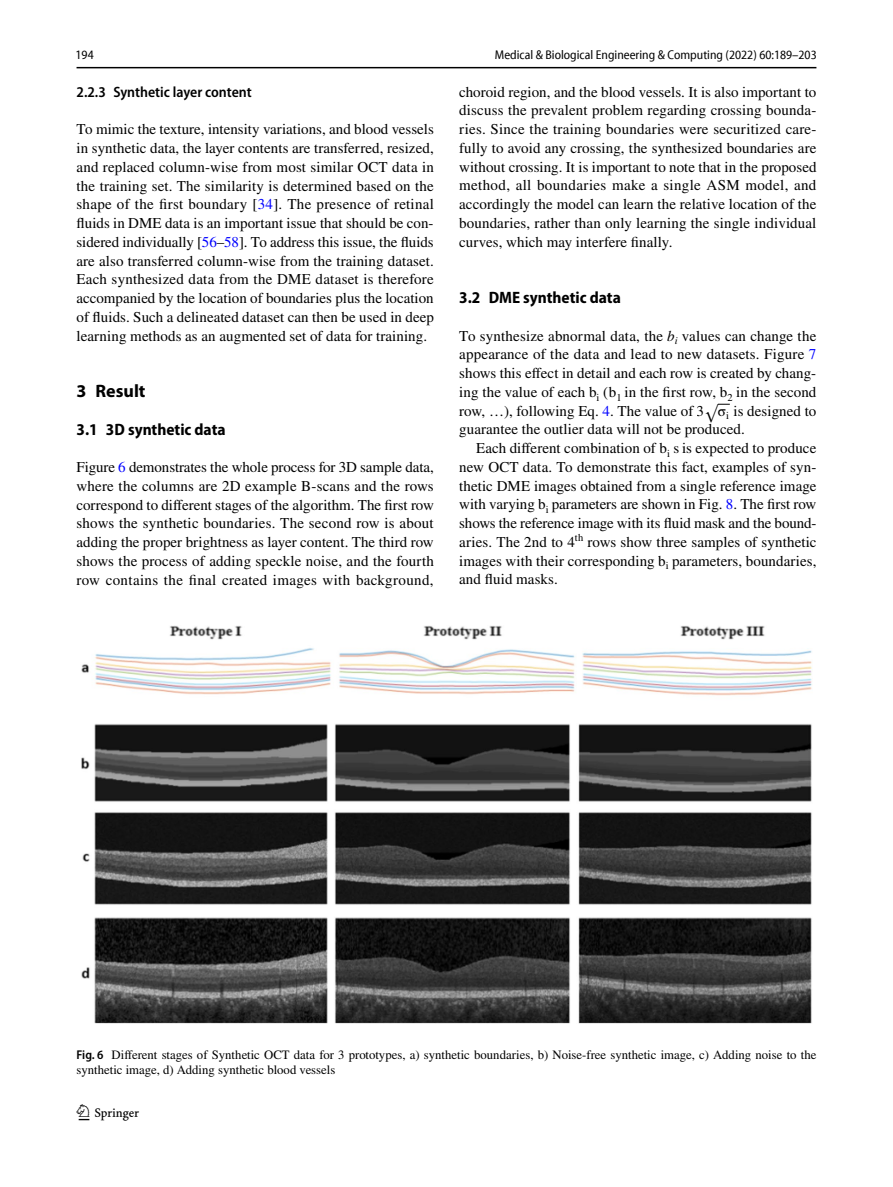
<style>
.page{position:relative;width:893px;height:1187px;background:#fff}
.page>*{position:absolute;margin:0;border:0;box-sizing:border-box;transform-origin:0 0}
.t1{font:22.5px "Springnew Regular 2";color:#000}
.t2{font:700 18px "Myriad Pro";color:#000}
.t3{font:700 semi-condensed 16.5px "Myriad Pro";color:#000}
.t4{font:15px/18.8px "STIX";letter-spacing:.005em;color:#000;text-align:justify}
.t5{font:600 semi-condensed 15px "Myriad Pro";color:#000}
.t6{font:15px "STIX Math Extensions Regular 4";color:#000}
.t7{font:12.75px/15px "STIX";color:#000}
.t8{font:semi-condensed 12.75px "Myriad Pro Unic";color:#000}
.s1{color:#00f}
.s2{font-style:italic}
.s3{font-family:"STIX General Italic 14"}
.s4{font-family:"STIX General Regular 13"}
.s5{font-family:"STIX General Regular 14"}
.s6{font-family:"STIX General Regular 15"}
.s7{font-family:"STIX General Regular 9"}
.s8{font-family:"STIX Math Regular 10"}
.s9{font-family:"STIX General Regular 10"}
.s10{font-family:"STIX General Regular 11"}
.s11{font-family:"STIX General Regular 12"}
.s12{font-family:"Myriad Pro";font-weight:600;font-stretch:semi-condensed}
</style>
<div class="page">
<hr style="left:77px;top:67px;width:739px;height:1px;background:#000">
<svg style="left:718px;top:404px;width:12px;height:1px"></svg>
<img style="left:81px;top:625px;width:731px;height:398px">
<p class="t8" style="left:76px;top:50px;width:20px">194</p>
<p class="t8" style="left:495px;top:50px;width:323px">Medical &amp; Biological Engineering &amp; Computing (2022) 60:189–203</p>
<p class="t5" style="left:77px;top:83px;width:177px">2.2.3 Synthetic layer content</p>
<p class="t4" style="left:77px;top:121px;width:359px">To mimic the texture, intensity variations, and blood vessels in synthetic data, the layer contents are transferred, resized, and replaced column-wise from most similar OCT data in the training set. The similarity is determined based on the shape of the first boundary [<span class="s1">34</span>]. The presence of retinal fluids in DME data is an important issue that should be con&shy;sidered individually [<span class="s1">56</span>–<span class="s1">58</span>]. To address this issue, the fluids are also transferred column-wise from the training dataset.<br>Each synthesized data from the DME dataset is therefore accompanied by the location of boundaries plus the location of fluids. Such a delineated dataset can then be used in deep learning methods as an augmented set of data for training.</p>
<p class="t2" style="left:77px;top:379px;width:71px">3 Result</p>
<p class="t3" style="left:77px;top:419px;width:151px">3.1 3D synthetic data</p>
<p class="t4" style="left:77px;top:458px;width:359px">Figure <span class="s1">6</span> demonstrates the whole process for 3D sample data, where the columns are 2D example B-scans and the rows correspond to different stages of the algorithm. The first row shows the synthetic boundaries. The second row is about adding the proper brightness as layer content. The third row shows the process of adding speckle noise, and the fourth row contains the final created images with background,</p>
<p class="t4" style="left:459px;top:83px;width:359px">choroid region, and the blood vessels. It is also important to discuss the prevalent problem regarding crossing bounda&shy;ries. Since the training boundaries were securitized care&shy;fully to avoid any crossing, the synthesized boundaries are without crossing. It is important to note that in the proposed method, all boundaries make a single ASM model, and accordingly the model can learn the relative location of the boundaries, rather than only learning the single individual curves, which may interfere finally<span class="s2">.</span></p>
<p class="t3" style="left:459px;top:288px;width:163px">3.2 DME synthetic data</p>
<p class="t4" style="left:459px;top:327px;width:359px">To synthesize abnormal data, the <span class="s3">b</span><sub>i</sub> values can change the appearance of the data and lead to new datasets. Figure <span class="s1">7 </span>shows this effect in detail and each row is created by chang&shy;ing the value of each <span class="s4">b</span><sub>i</sub> (<span class="s5">b</span><sub>1</sub> in the first row, <span class="s6">b</span><sub>2</sub> in the second row, …), following Eq. <span class="s1">4</span>. The value of <span class="s7">3</span></p>
<p class="t6" style="left:704px;top:391px;width:15px">√</p>
<p class="t4" style="left:459px;top:402px;width:359px;text-indent:259px"><span class="s8">σ</span><sub>i</sub> is designed to guarantee the outlier data will not be produced.</p>
<p class="t4" style="left:459px;top:439px;width:359px;text-indent:17px">Each different combination of <span class="s9">b</span><sub>i</sub> <span class="s9">s</span> is expected to produce new OCT data. To demonstrate this fact, examples of syn&shy;thetic DME images obtained from a single reference image with varying <span class="s10">b</span><sub>i</sub> parameters are shown in Fig. <span class="s1">8</span>. The first row shows the reference image with its fluid mask and the bound&shy;aries. The 2nd to 4<sup>th</sup> rows show three samples of synthetic images with their corresponding <span class="s11">b</span><sub>i</sub> parameters, boundaries, and fluid masks.</p>
<p class="t7" style="left:77px;top:1047px;width:741px"><span class="s12">Fig. 6</span> Different stages of Synthetic OCT data for 3 prototypes, a) synthetic boundaries, b) Noise-free synthetic image, c) Adding noise to the synthetic image, d) Adding synthetic blood vessels</p>
<h1 class="t1" style="left:79px;top:1104px;width:62px">1 3</h1>
</div>
